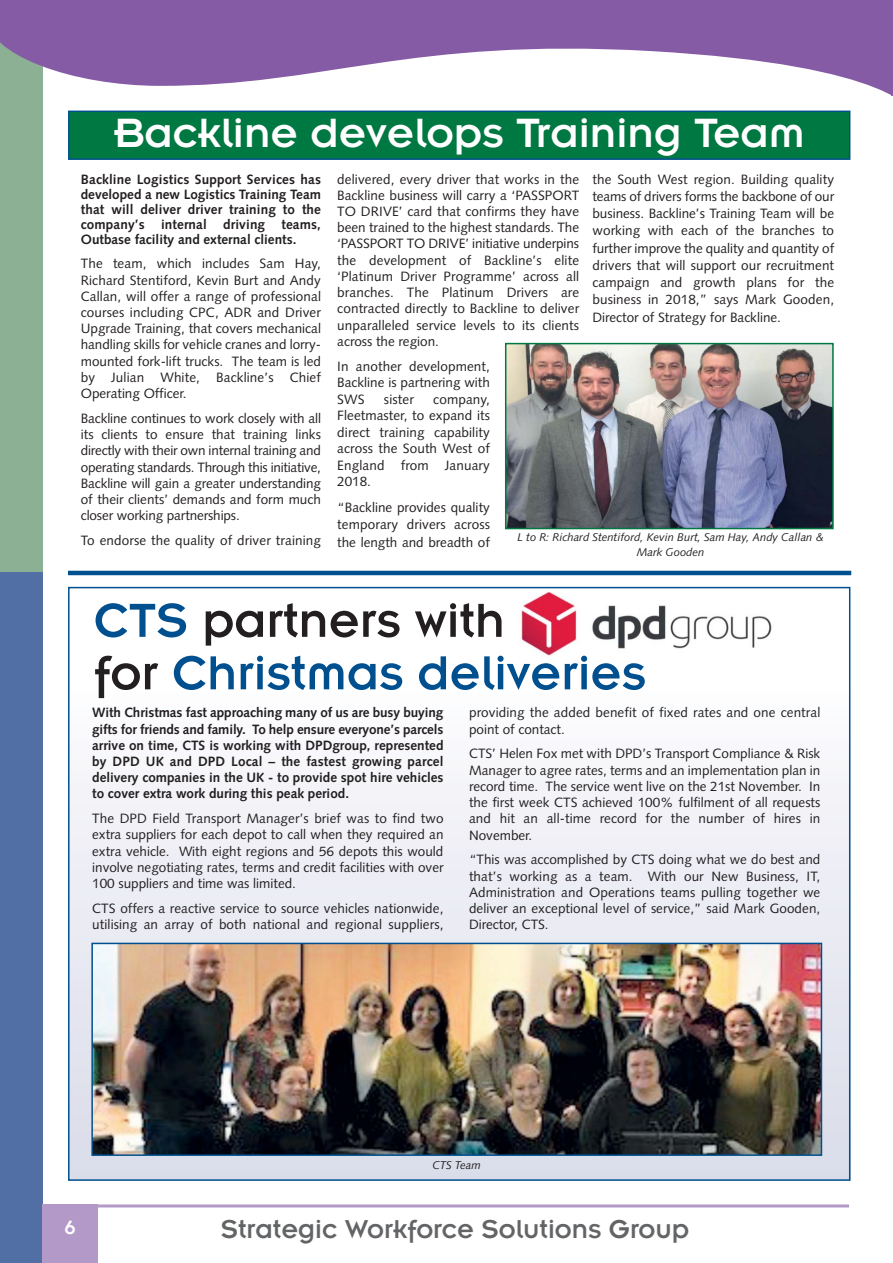
<style>
.page{position:relative;width:893px;height:1263px;background:#fff}
.page>*{position:absolute;margin:0;border:0;box-sizing:border-box;transform-origin:0 0}
.t1{font:52.5px/52.5px "Insignia";color:#005090}
.t2{font:45px "Insignia";color:#fff}
.t3{font:28.5px "Insignia";color:#636466}
.t4{font:21px "Insignia";color:#fff}
.t5{font:13.5px/16.2px "Syntax";letter-spacing:.005em;color:#231f20;text-align:justify}
.t6{font:700 13.5px/16.2px "Syntax";color:#231f20;text-align:justify}
.t7{font:italic 11.25px/15px "Syntax";color:#231f20;text-align:center}
.s1{color:#231f20}
</style>
<div class="page">
<div style="left:70px;top:112px;width:779px;height:46px;background:#007842"></div>
<div style="left:68px;top:111px;width:782px;height:49px;border:2px solid #005090"></div>
<div style="left:0;top:0;width:43px;height:1263px;background:#526fa5"></div>
<div style="left:0;top:0;width:43px;height:571px;background:#8cb094"></div>
<div style="left:43px;top:1204px;width:55px;height:59px;background:#b399c8"></div>
<hr style="left:96px;top:1204px;width:753px;height:3px;background:#b399c8">
<svg style="left:0;top:5px;width:892px;height:108px;fill:#865ba6"></svg>
<div style="left:0;top:0;width:893px;height:5px;background:#865ba6"></div>
<svg style="left:892px;top:5px;width:1px;height:91px"></svg>
<div style="left:68px;top:686px;width:782px;height:495px;background:linear-gradient(to bottom,#fcfcfe,#d6d9e7)"></div>
<img style="left:94px;top:946px;width:725px;height:207px">
<div style="left:91px;top:943px;width:731px;height:213px;border:2px solid #005090"></div>
<img style="left:508px;top:346px;width:323px;height:180px">
<div style="left:505px;top:343px;width:329px;height:186px;border:2px solid #007842"></div>
<hr style="left:68px;top:571px;width:783px;height:4px;background:#005090">
<img style="left:519px;top:586px;width:253px;height:70px">
<h2 class="t2" style="left:114px;top:118px;width:693px">Backline develops Training Team</h2>
<p class="t6" style="left:81px;top:173px;width:242px;line-height:15px">Backline Logistics Support Services has developed a new Logistics Training Team that will deliver driver training to the company’s internal driving teams, Outbase facility and external clients.</p>
<p class="t5" style="left:81px;top:257px;width:242px">The team, which includes Sam Hay, Richard Stentiford, Kevin Burt and Andy Callan, will offer a range of professional courses including CPC, ADR and Driver Upgrade Training, that covers mechanical handling skills for vehicle cranes and lorry&shy;mounted fork-lift trucks. The team is led by Julian White, Backline’s Chief Operating Officer.</p>
<p class="t5" style="left:81px;top:411px;width:242px">Backline continues to work closely with all its clients to ensure that training links directly with their own internal training and operating standards. Through this initiative, Backline will gain a greater understanding of their clients’ demands and form much closer working partnerships.</p>
<p class="t5" style="left:81px;top:533px;width:242px">To endorse the quality of driver training</p>
<p class="t5" style="left:592px;top:172px;width:243px;line-height:17.2px">the South West region. Building quality teams of drivers forms the backbone of our business. Backline’s Training Team will be working with each of the branches to further improve the quality and quantity of drivers that will support our recruitment campaign and growth plans for the business in 2018,” says Mark Gooden, Director of Strategy for Backline.</p>
<p class="t5" style="left:337px;top:172px;width:243px">delivered, every driver that works in the Backline business will carry a ‘PASSPORT TO DRIVE’ card that confirms they have been trained to the highest standards. The ‘PASSPORT TO DRIVE’ initiative underpins the development of Backline’s elite ‘Platinum Driver Programme’ across all branches. The Platinum Drivers are contracted directly to Backline to deliver unparalleled service levels to its clients across the region.</p>
<p class="t5" style="left:337px;top:359px;width:154px">In another development, Backline is partnering with SWS</p>
<p class="t5" style="left:384px;top:392px;width:31px">sister</p>
<p class="t5" style="left:337px;top:392px;width:154px;text-indent:96px">company, Fleetmaster, to expand its direct training capability across the South West of England from January 2018.</p>
<p class="t5" style="left:337px;top:500px;width:154px;line-height:17.2px">“Backline provides quality temporary drivers across the length and breadth of</p>
<p class="t7" style="left:517px;top:531px;width:308px">L to R: Richard Stentiford, Kevin Burt, Sam Hay, Andy Callan &amp;<br>Mark Gooden</p>
<h1 class="t1" style="left:94px;top:598px;width:553px">CTS <span class="s1">partners with<br>for</span> Christmas deliveries</h1>
<p class="t6" style="left:92px;top:706px;width:353px">With Christmas fast approaching many of us are busy buying gifts for friends and family. To help ensure everyone’s parcels arrive on time, CTS is working with DPDgroup, represented by DPD UK and DPD Local – the fastest growing parcel delivery companies in the UK - to provide spot hire vehicles to cover extra work during this peak period.</p>
<p class="t5" style="left:92px;top:812px;width:353px">The DPD Field Transport Manager’s brief was to find two extra suppliers for each depot to call when they required an extra vehicle. With eight regions and 56 depots this would involve negotiating rates, terms and credit facilities with over 100 suppliers and time was limited.</p>
<p class="t5" style="left:92px;top:901px;width:353px">CTS offers a reactive service to source vehicles nationwide, utilising an array of both national and regional suppliers,</p>
<p class="t5" style="left:469px;top:706px;width:353px">providing the added benefit of fixed rates and one central point of contact.</p>
<p class="t5" style="left:469px;top:747px;width:353px">CTS’ Helen Fox met with DPD’s Transport Compliance &amp; Risk Manager to agree rates, terms and an implementation plan in record time. The service went live on the 21st November. In the first week CTS achieved 100% fulfilment of all requests and hit an all-time record for the number of hires in November.</p>
<p class="t5" style="left:469px;top:853px;width:353px">“This was accomplished by CTS doing what we do best and that’s working as a team. With our New Business, IT, Administration and Operations teams pulling together we deliver an exceptional level of service,” said Mark Gooden, Director, CTS.</p>
<p class="t7" style="left:432px;top:1159px;width:50px">CTS Team</p>
<h3 class="t4" style="left:65px;top:1220px;width:13px">6</h3>
<h3 class="t3" style="left:221px;top:1220px;width:470px">Strategic Workforce Solutions Group</h3>
</div>
